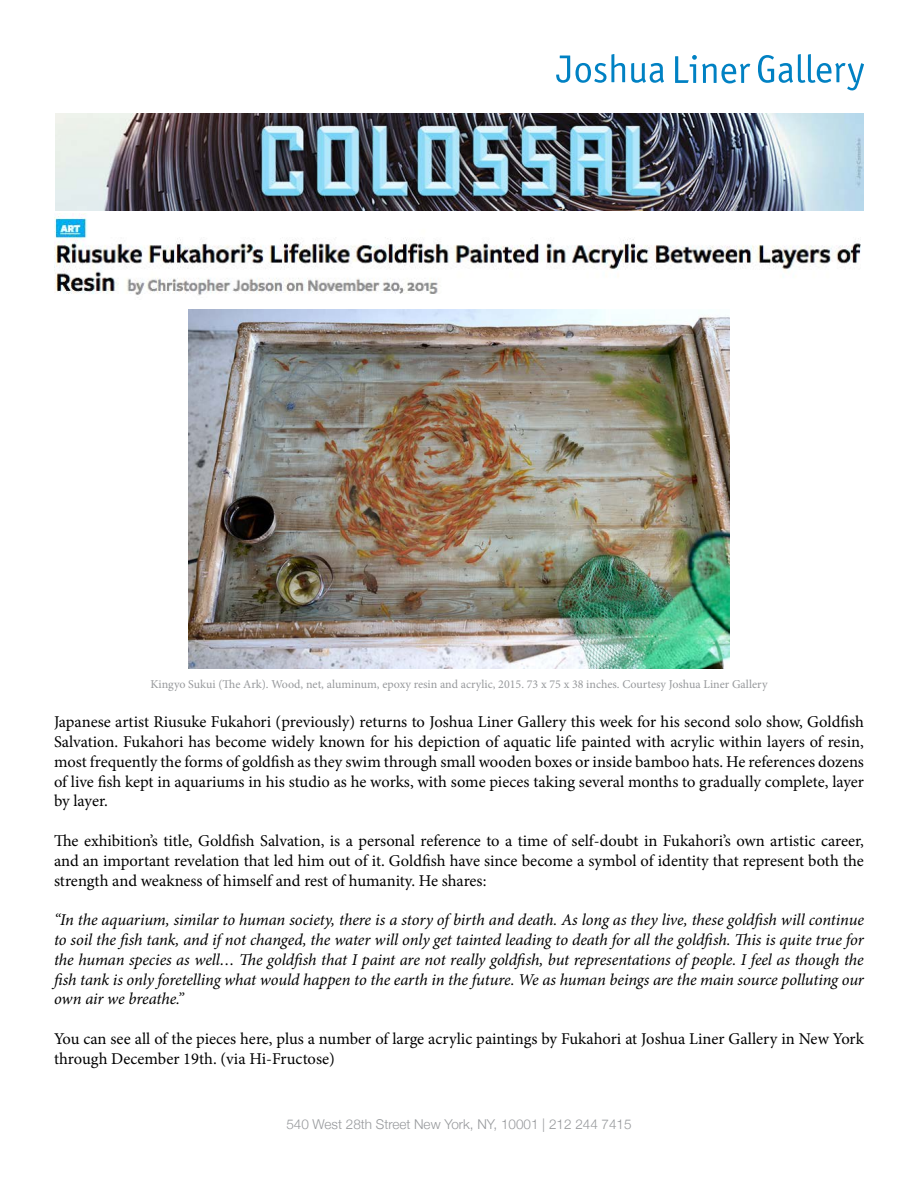
<style>
.page{position:relative;width:918px;height:1188px;background:#fff}
.page>*{position:absolute;margin:0;border:0;box-sizing:border-box;transform-origin:0 0}
.t1{font:16.5px/19.8px "Minion Pro";color:#000;text-align:justify}
.t2{font:italic 16.5px/19.8px "Minion Pro";letter-spacing:-.01em;color:#000;text-align:justify}
.t3{font:300 13.5px "Helvetica Neue";color:#97999c}
.t4{font:12px "Minion Pro";color:#97999c}
</style>
<div class="page">
<svg style="left:556px;top:54px;width:69px;height:29px"></svg>
<svg style="left:631px;top:63px;width:33px;height:20px"></svg>
<svg style="left:675px;top:55px;width:75px;height:28px"></svg>
<svg style="left:758px;top:54px;width:106px;height:36px"></svg>
<img style="left:56px;top:113px;width:807px;height:98px">
<img style="left:54px;top:214px;width:807px;height:84px">
<img style="left:188px;top:310px;width:542px;height:359px">
<p class="t4" style="left:150px;top:676px;width:619px">Kingyo Sukui (The Ark). Wood, net, aluminum, epoxy resin and acrylic, 2015. 73 x 75 x 38 inches. Courtesy Joshua Liner Gallery</p>
<p class="t1" style="left:54px;top:712px;width:812px">Japanese artist Riusuke Fukahori (previously) returns to Joshua Liner Gallery this week for his second solo show, Goldfish Salvation. Fukahori has become widely known for his depiction of aquatic life painted with acrylic within layers of resin, most frequently the forms of goldfish as they swim through small wooden boxes or inside bamboo hats. He references dozens of live fish kept in aquariums in his studio as he works, with some pieces taking several months to gradually complete, layer by layer.</p>
<p class="t1" style="left:54px;top:831px;width:811px">The exhibition’s title, Goldfish Salvation, is a personal reference to a time of self-doubt in Fukahori’s own artistic career, and an important revelation that led him out of it. Goldfish have since become a symbol of identity that represent both the strength and weakness of himself and rest of humanity. He shares:</p>
<p class="t2" style="left:54px;top:910px;width:812px">“In the aquarium, similar to human society, there is a story of birth and death. As long as they live, these goldfish will continue to soil the fish tank, and if not changed, the water will only get tainted leading to death for all the goldfish. This is quite true for the human species as well… The goldfish that I paint are not really goldfish, but representations of people. I feel as though the fish tank is only foretelling what would happen to the earth in the future. We as human beings are the main source polluting our own air we breathe.”</p>
<p class="t1" style="left:54px;top:1029px;width:811px">You can see all of the pieces here, plus a number of large acrylic paintings by Fukahori at Joshua Liner Gallery in New York through December 19th. (via Hi-Fructose)</p>
<p class="t3" style="left:286px;top:1113px;width:347px">540 West 28th Street New York, NY, 10001 | 212 244 7415</p>
</div>
